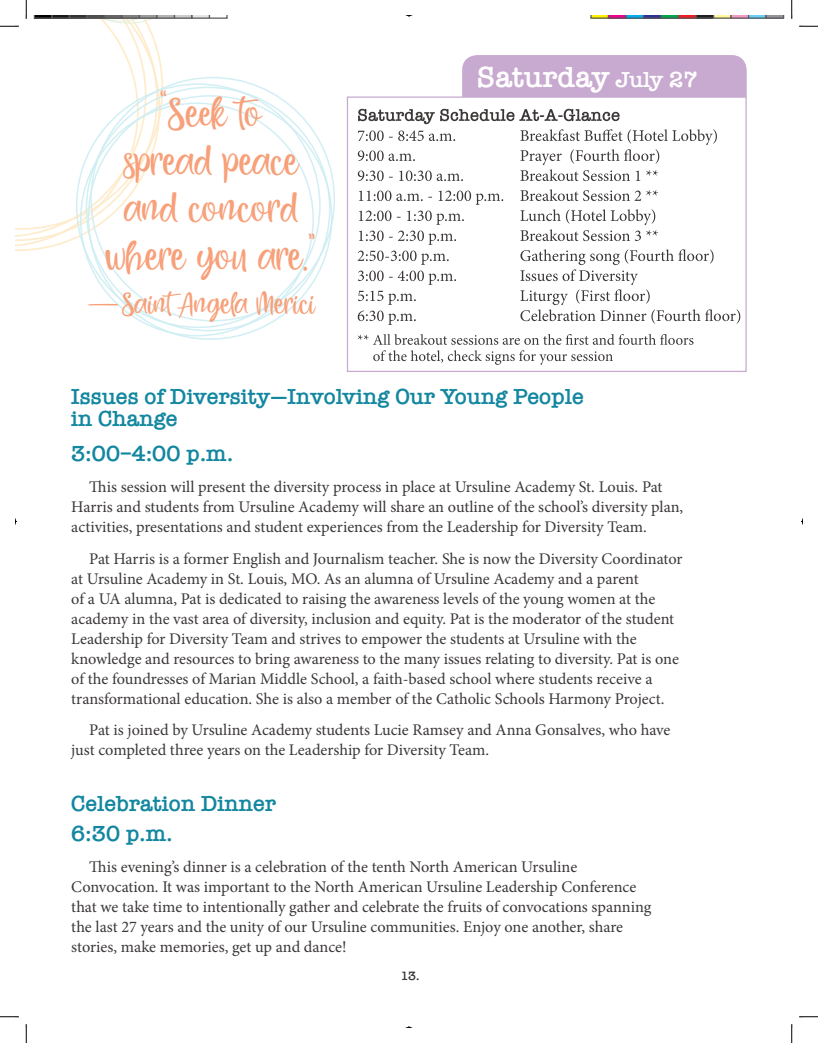
<style>
.page{position:relative;width:818px;height:1043px;background:#fff}
.page>*{position:absolute;margin:0;border:0;box-sizing:border-box;transform-origin:0 0}
.t1{font:47.5px/47.5px "Sweet Heart";color:#f7a079;text-align:center}
.t2{font:34.5px "Sweet Heart";color:#f7a079}
.t3{font:600 30px "American Typewriter";color:#fff}
.t4{font:600 22.5px/22.5px "American Typewriter";color:#1387a0}
.t5{font:16.25px/20px "Minion Pro";letter-spacing:-.005em;color:#3b3737}
.t6{font:600 12.5px "American Typewriter";color:#3b3737}
.s1{font-size:22.5px}
</style>
<div class="page">
<div style="left:462px;top:55px;width:284px;height:56px;background:#c8a9cf;border-radius:15px"></div>
<div style="left:59px;top:97px;width:687px;height:258px;background:#fff"></div>
<svg style="left:228px;top:78px;width:107px;height:148px"></svg>
<svg style="left:180px;top:95px;width:152px;height:245px"></svg>
<svg style="left:83px;top:102px;width:231px;height:234px"></svg>
<div style="left:347px;top:96px;width:399px;height:276px;border:1px solid #c8a9cf"></div>
<svg style="left:358px;top:334px;width:335px;height:31px"></svg>
<svg style="left:357px;top:189px;width:383px;height:136px"></svg>
<svg style="left:358px;top:109px;width:359px;height:72px"></svg>
<svg style="left:590px;top:15px;width:194px;height:4px"></svg>
<svg style="left:799px;top:25px;width:19px;height:2px"></svg>
<svg style="left:0;top:1016px;width:19px;height:1px"></svg>
<svg style="left:799px;top:1016px;width:19px;height:1px"></svg>
<svg style="left:0;top:0;width:228px;height:247px"></svg>
<svg style="left:25px;top:1024px;width:2px;height:18px"></svg>
<svg style="left:791px;top:0;width:1px;height:19px"></svg>
<svg style="left:791px;top:1024px;width:1px;height:18px"></svg>
<p class="t1" style="left:105px;top:91px;width:212px">“Seek to<br>spread peace and concord where you are.”</p>
<p class="t2" style="left:87px;top:285px;width:229px">—Saint Angela Merici</p>
<p class="t3" style="left:476px;top:54px;width:222px">Saturday <span class="s1">July 27</span></p>
<p class="t4" style="left:71px;top:384px;width:514px">Issues of Diversity—Involving Our Young People in Change</p>
<p class="t4" style="left:71px;top:442px;width:163px">3:00–4:00 p.m.</p>
<p class="t5" style="left:71px;top:477px;width:613px;text-indent:18px">This session will present the diversity process in place at Ursuline Academy St. Louis. Pat<br>Harris and students from Ursuline Academy will share an outline of the school’s diversity plan, activities, presentations and student experiences from the Leadership for Diversity Team.</p>
<p class="t5" style="left:71px;top:548px;width:612px;text-indent:18px">Pat Harris is a former English and Journalism teacher. She is now the Diversity Coordinator at Ursuline Academy in St. Louis, MO. As an alumna of Ursuline Academy and a parent<br>of a UA alumna, Pat is dedicated to raising the awareness levels of the young women at the academy in the vast area of diversity, inclusion and equity. Pat is the moderator of the student Leadership for Diversity Team and strives to empower the students at Ursuline with the knowledge and resources to bring awareness to the many issues relating to diversity. Pat is one of the foundresses of Marian Middle School, a faith-based school where students receive a transformational education. She is also a member of the Catholic Schools Harmony Project.</p>
<p class="t5" style="left:71px;top:720px;width:600px;text-indent:18px">Pat is joined by Ursuline Academy students Lucie Ramsey and Anna Gonsalves, who have just completed three years on the Leadership for Diversity Team.</p>
<p class="t4" style="left:71px;top:787px;width:206px;line-height:30px">Celebration Dinner<br>6:30 p.m.</p>
<p class="t5" style="left:71px;top:857px;width:581px;text-indent:18px">This evening’s dinner is a celebration of the tenth North American Ursuline Convocation. It was important to the North American Ursuline Leadership Conference that we take time to intentionally gather and celebrate the fruits of convocations spanning the last 27 years and the unity of our Ursuline communities. Enjoy one another, share stories, make memories, get up and dance!</p>
<p class="t6" style="left:401px;top:966px;width:20px">13.</p>
</div>
